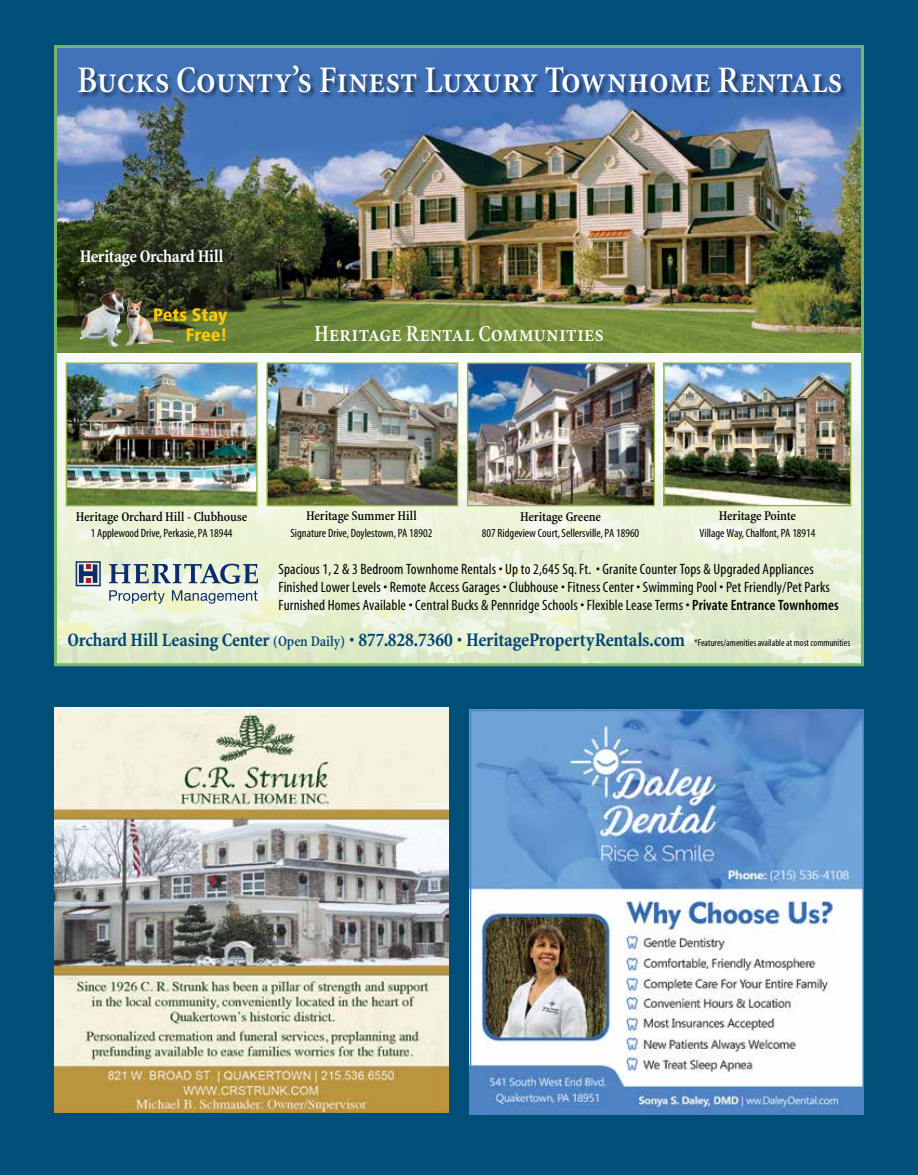
<style>
.page{position:relative;width:918px;height:1175px;background:#fff}
.page>*{position:absolute;margin:0;border:0;box-sizing:border-box;transform-origin:0 0}
.t1{font:38.1px "Minion MM SC 485 465 25";letter-spacing:-.005em;color:#fff}
.t2{font:23.25px "Minion MM SC 485 465 15";letter-spacing:-.01em;color:#fff}
.t3{font:19.5px "Minion MM 578 465 12";letter-spacing:-.005em;color:#004270}
.t4{font:18px "Minion MM 578 465 12";letter-spacing:-.02em;color:#fff}
.t5{font:900 condensed 18px/19.5px "Frutiger";color:#ffcb05;text-align:right}
.t6{font:15px/18px "Myriad MM 400 300";letter-spacing:.01em;color:#000}
.t7{font:13.5px "Minion MM 485 465 9";letter-spacing:-.01em;color:#000}
.t8{font:12px "Myriad MM 400 300";color:#000}
.t9{font:9.9px "Myriad MM 400 300";color:#000}
.s1{font-family:"Myriad MM 565 300"}
.s2{font-size:19.2px}
.s3{font-family:"Minion MM 485 465 10";font-size:15px}
.s4{font-family:"Minion MM 367 465 12"}
</style>
<div class="page">
<div style="left:0;top:0;width:918px;height:1174px;background:#004f78"></div>
<img style="left:58px;top:49px;width:802px;height:613px">
<div style="left:54px;top:45px;width:810px;height:621px;border:3px solid #75b66a"></div>
<img style="left:54px;top:707px;width:394px;height:405px">
<img style="left:473px;top:712px;width:388px;height:399px">
<div style="left:470px;top:709px;width:394px;height:405px;border:2px solid #4e83c3"></div>
<h1 class="t1" style="left:77px;top:60px;width:767px">Bucks County’s Finest Luxury Townhome Rentals</h1>
<p class="t4" style="left:80px;top:247px;width:145px">Heritage Orchard Hill</p>
<p class="t5" style="left:153px;top:305px;width:76px">Pets Stay<br>Free!</p>
<h2 class="t2" style="left:314px;top:321px;width:291px">Heritage Rental Communities</h2>
<p class="t7" style="left:76px;top:509px;width:173px">Heritage Orchard Hill - Clubhouse</p>
<p class="t8" style="left:91px;top:527px;width:143px">1 Applewood Drive, Perkasie, PA 18944</p>
<p class="t7" style="left:306px;top:509px;width:112px">Heritage Summer Hill</p>
<p class="t8" style="left:291px;top:527px;width:143px">Signature Drive, Doylestown, PA 18902</p>
<p class="t7" style="left:520px;top:509px;width:82px">Heritage Greene</p>
<p class="t8" style="left:482px;top:527px;width:159px">807 Ridgeview Court, Sellersville, PA 18960</p>
<p class="t7" style="left:719px;top:509px;width:79px">Heritage Pointe</p>
<p class="t8" style="left:699px;top:527px;width:118px">Village Way, Chalfont, PA 18914</p>
<p class="t6" style="left:278px;top:560px;width:562px">Spacious 1, 2 &amp; 3 Bedroom Townhome Rentals • Up to 2,645 Sq. Ft. • Granite Counter Tops &amp; Upgraded Appliances<br>Finished Lower Levels • Remote Access Garages • Clubhouse • Fitness Center • Swimming Pool • Pet Friendly/Pet Parks<br>Furnished Homes Available • Central Bucks &amp; Pennridge Schools • Flexible Lease Terms • <span class="s1">Private Entrance Townhomes</span></p>
<p class="t9" style="left:694px;top:637px;width:158px">*Features/amenities available at most communities</p>
<h3 class="t3" style="left:68px;top:629px;width:619px"><span class="s2">Orchard Hill Leasing Center</span> <span class="s3">(Open Daily)</span> <span class="s4">•</span> 877.828.7360 <span class="s4">•</span> HeritagePropertyRentals.com</h3>
</div>
